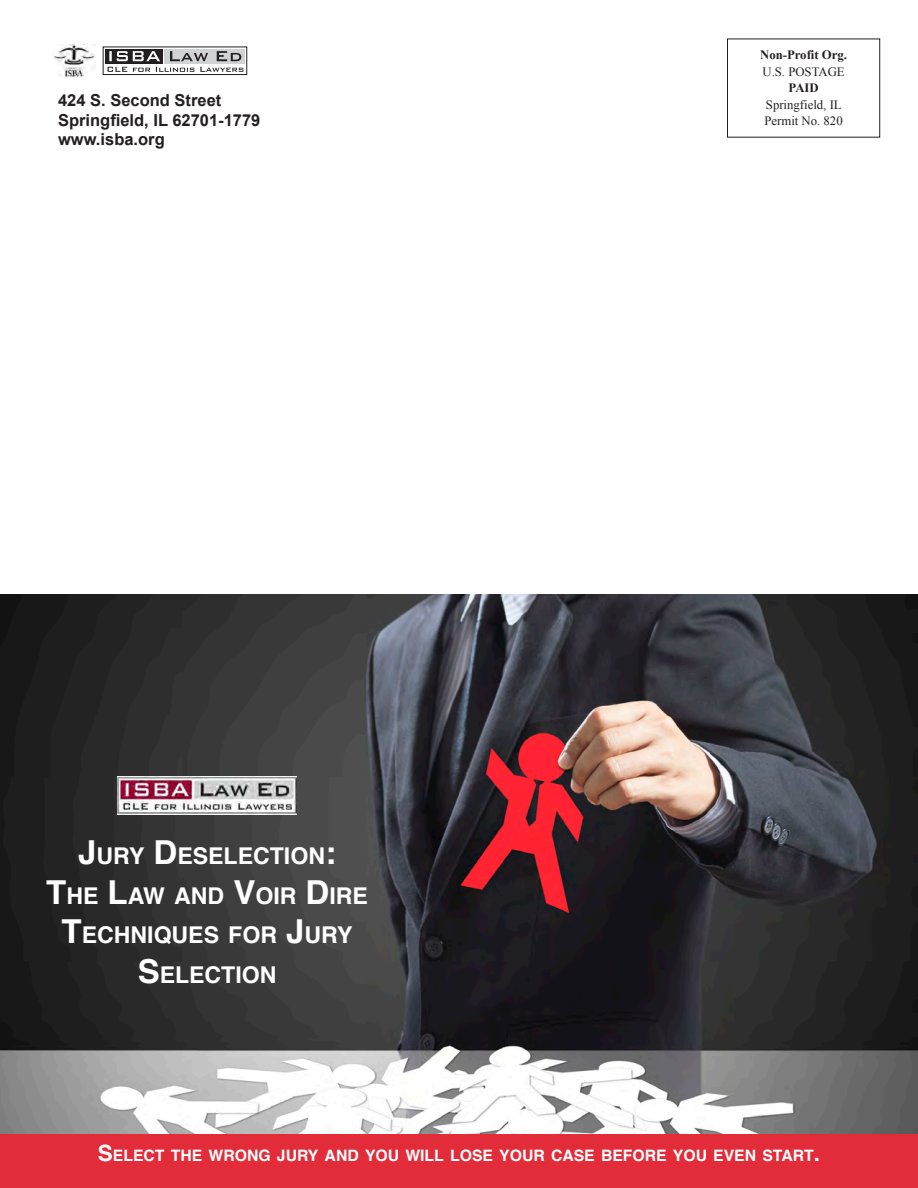
<style>
.page{position:relative;width:918px;height:1188px;background:#fff}
.page>*{position:absolute;margin:0;border:0;box-sizing:border-box;transform-origin:0 0}
.t1{font:700 23.1px/39.6px "Helvetica";color:#fff;text-align:center}
.t2{font:700 16.5px "Arial";color:#231f20}
.t3{font:700 15.75px "Helvetica";color:#fff}
.t4{font:12.75px "Times New Roman";color:#231f20}
.t5{font:700 12.75px "Times New Roman";color:#231f20}
.s1{font-size:33px}
.s2{font-size:22.5px}
</style>
<div class="page">
<img style="left:0;top:594px;width:918px;height:540px">
<div style="left:103px;top:47px;width:144px;height:28px;border:1px solid #231f20"></div>
<div style="left:105px;top:49px;width:58px;height:15px;background:#231f20"></div>
<div style="left:164px;top:49px;width:81px;height:15px;background:#d1d2d4"></div>
<svg style="left:170px;top:51px;width:71px;height:10px"></svg>
<svg style="left:109px;top:51px;width:51px;height:10px"></svg>
<svg style="left:108px;top:67px;width:135px;height:5px"></svg>
<img style="left:53px;top:44px;width:43px;height:33px">
<div style="left:727px;top:39px;width:153px;height:99px;border:1px solid #231f20"></div>
<img style="left:118px;top:777px;width:179px;height:37px">
<div style="left:0;top:1134px;width:918px;height:54px;background:#e22c39"></div>
<p class="t2" style="left:58px;top:89px;width:165px">424 S. Second Street</p>
<p class="t2" style="left:58px;top:109px;width:204px">Springfield, IL 62701-1779</p>
<p class="t2" style="left:58px;top:129px;width:108px">www.isba.org</p>
<p class="t1" style="left:78px;top:836px;width:259px"><span class="s1">J</span>URY <span class="s1">D</span>ESELECTION<span class="s1">:</span></p>
<p class="t1" style="left:46px;top:876px;width:323px"><span class="s1">T</span>HE <span class="s1">L</span>AW AND <span class="s1">V</span>OIR <span class="s1">D</span>IRE<br><span class="s1">T</span>ECHNIQUES FOR <span class="s1">J</span>URY<br><span class="s1">S</span>ELECTION</p>
<p class="t5" style="left:760px;top:46px;width:88px">Non-Profit Org.</p>
<p class="t4" style="left:762px;top:63px;width:84px">U.S. POSTAGE</p>
<p class="t5" style="left:788px;top:79px;width:32px">PAID</p>
<p class="t4" style="left:766px;top:96px;width:77px">Springfield, IL</p>
<p class="t4" style="left:764px;top:113px;width:80px">Permit No. 820</p>
<p class="t3" style="left:98px;top:1143px;width:724px"><span class="s2">S</span>ELECT THE WRONG JURY AND YOU WILL LOSE YOUR CASE BEFORE YOU EVEN START<span class="s2">.</span></p>
</div>
